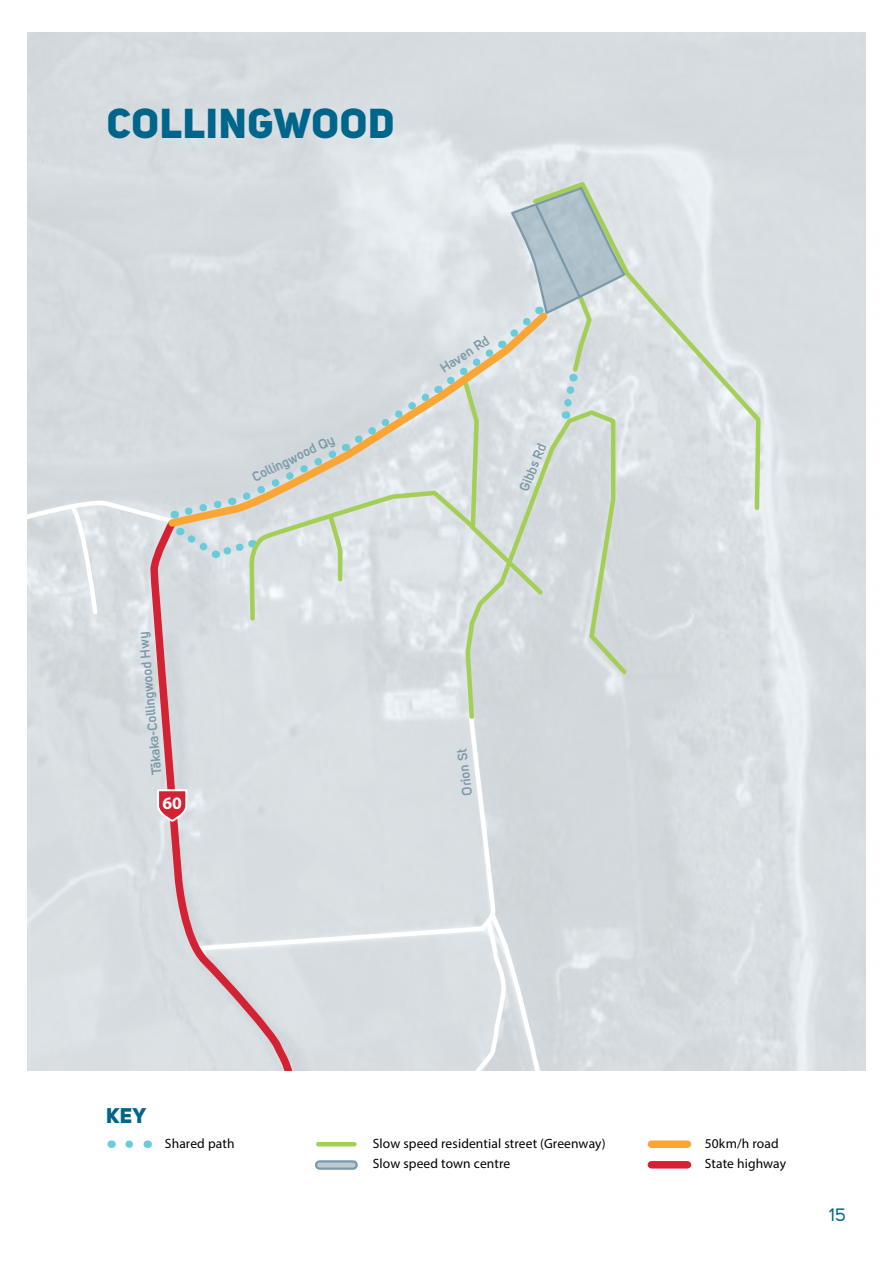
<style>
.page{position:relative;width:893px;height:1263px;background:#fff}
.page>*{position:absolute;margin:0;border:0;box-sizing:border-box;transform-origin:0 0}
.t1{font:41.4px "Uni Sans Heavy CAPS";letter-spacing:.02em;color:#00658b}
.t2{font:21px "Uni Sans Heavy CAPS";color:#00658b}
.t3{font:18px "Uni Sans Regular";color:#00658b}
.t4{font:700 17.55px "Myriad Pro";color:#fff}
.t5{font:13.5px/19.5px "Myriad Pro";letter-spacing:.01em;color:#000}
.t6{font:700 13.5px "Uni Sans Semi";color:#7b9aa9}
</style>
<div class="page">
<div style="left:297px;top:714px;width:201px;height:239px;background:#d9dfe2"></div>
<svg style="left:469px;top:910px;width:76px;height:161px;background:#dadfe2"></svg>
<svg style="left:147px;top:617px;width:150px;height:454px;background:#d8d4d8"></svg>
<svg style="left:156px;top:788px;width:32px;height:35px"></svg>
<svg style="left:529px;top:179px;width:236px;height:333px;background:#dae1e0"></svg>
<svg style="left:463px;top:408px;width:168px;height:313px;background:#d1d8d6"></svg>
<svg style="left:247px;top:617px;width:234px;height:6px"></svg>
<svg style="left:28px;top:185px;width:598px;height:432px;background:#d5dcdc"></svg>
<svg style="left:165px;top:306px;width:389px;height:224px;background:#d5dad6"></svg>
<svg style="left:129px;top:1140px;width:4px;height:8px"></svg>
<hr style="left:318px;top:1142px;width:36px;height:4px;background:#a4cf57">
<div style="left:651px;top:1140px;width:36px;height:8px;background:#faa634"></div>
<div style="left:651px;top:1161px;width:36px;height:7px;background:#d32233"></div>
<div style="left:316px;top:1161px;width:41px;height:8px;background:#bdccd4"></div>
<div style="left:315px;top:1160px;width:43px;height:10px;border:2px solid #7b9aa9;border-radius:4px"></div>
<h1 class="t1" style="left:107px;top:96px;width:289px">COLLINGWOOD</h1>
<p class="t6" style="left:437px;top:363px;width:57px;rotate:-33deg">Haven Rd</p>
<p class="t6" style="left:148px;top:775px;width:145px;rotate:-95deg">Takaka-Collingwood Hwy</p>
<p class="t4" style="left:162px;top:792px;width:21px">60</p>
<p class="t6" style="left:250px;top:470px;width:91px;rotate:-26deg">Collingwood Qy</p>
<p class="t6" style="left:516px;top:487px;width:52px;rotate:-68deg">Gibbs Rd</p>
<p class="t6" style="left:459px;top:796px;width:48px;rotate:-97deg">Orion St</p>
<h2 class="t2" style="left:106px;top:1102px;width:42px">KEY</h2>
<p class="t5" style="left:165px;top:1134px;width:71px">Shared path</p>
<p class="t5" style="left:373px;top:1134px;width:234px">Slow speed residential street (Greenway)<br>Slow speed town centre</p>
<p class="t5" style="left:705px;top:1134px;width:83px">50km/h road<br>State highway</p>
<h3 class="t3" style="left:829px;top:1204px;width:18px">15</h3>
</div>
